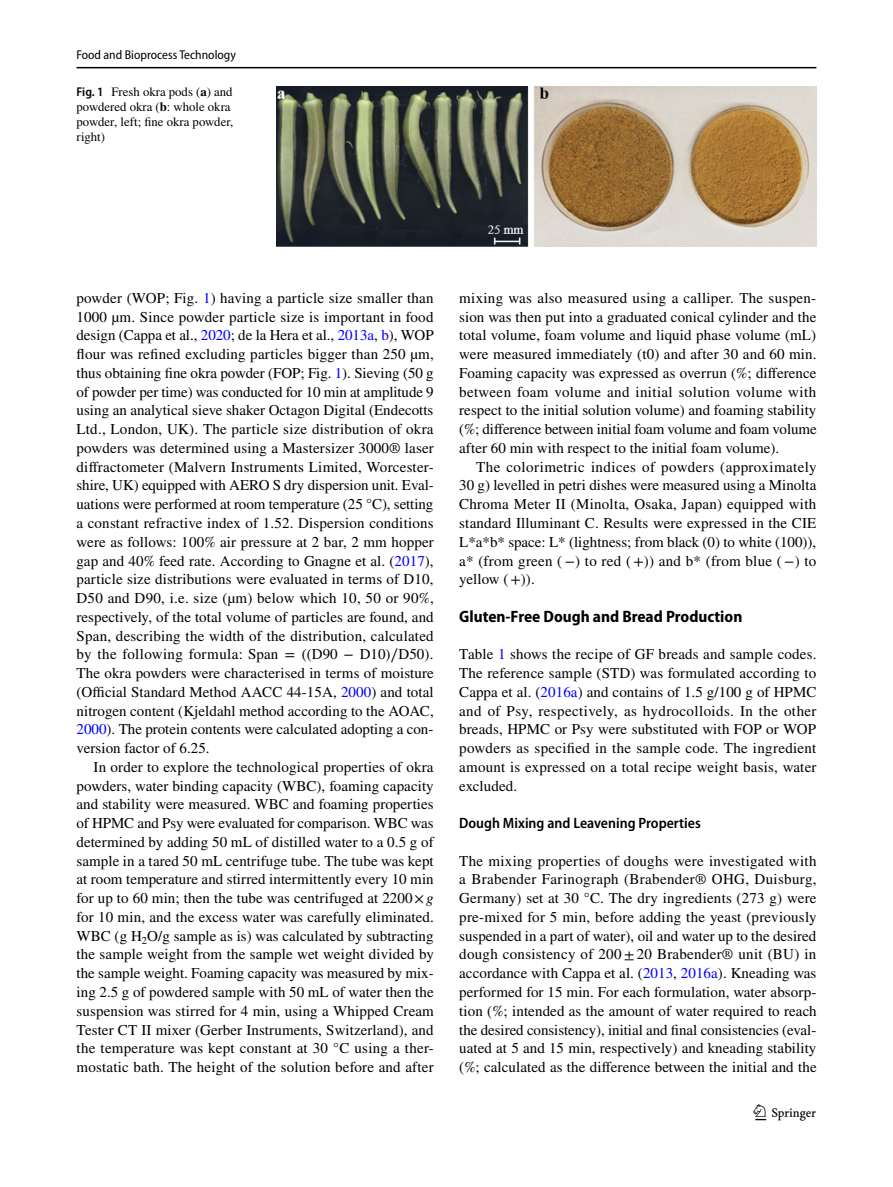
<style>
.page{position:relative;width:893px;height:1187px;background:#fff}
.page>*{position:absolute;margin:0;border:0;box-sizing:border-box;transform-origin:0 0}
.t1{font:22.5px "Springnew Regular 3";color:#000}
.t2{font:700 semi-condensed 16.5px "Myriad Pro";color:#000}
.t3{font:15px/18.8px "STIX";letter-spacing:.005em;color:#000;text-align:justify}
.t4{font:600 semi-condensed 15px "Myriad Pro";color:#000}
.t5{font:12.75px/15px "STIX";color:#000}
.t6{font:semi-condensed 12.75px "Myriad Pro";color:#000}
.s1{font-family:"Myriad Pro";font-weight:600;font-stretch:semi-condensed}
.s2{font-weight:700}
.s3{color:#00f}
.s4{font-family:"STIX Math"}
.s5{font-family:"STIX General"}
.s6{font-style:italic}
</style>
<div class="page">
<hr style="left:77px;top:67px;width:739px;height:1px;background:#000">
<img style="left:276px;top:87px;width:540px;height:160px">
<p class="t6" style="left:77px;top:48px;width:161px">Food and Bioprocess Technology</p>
<p class="t5" style="left:77px;top:85px;width:158px"><span class="s1">Fig. 1</span> Fresh okra pods (<span class="s2">a</span>) and powdered okra (<span class="s2">b</span>: whole okra powder, left; fine okra powder, right)</p>
<p class="t3" style="left:77px;top:289px;width:359px">powder (WOP; Fig. <span class="s3">1</span>) having a particle size smaller than 1000 µm. Since powder particle size is important in food design (Cappa et al., <span class="s3">2020</span>; de la Hera et al., <span class="s3">2013a</span>, <span class="s3">b</span>), WOP flour was refined excluding particles bigger than 250 µm, thus obtaining fine okra powder (FOP; Fig. <span class="s3">1</span>). Sieving (50 g of powder per time) was conducted for 10 min at amplitude 9 using an analytical sieve shaker Octagon Digital (Endecotts Ltd., London, UK). The particle size distribution of okra powders was determined using a Mastersizer 3000® laser diffractometer (Malvern Instruments Limited, Worcester&shy;shire, UK) equipped with AERO S dry dispersion unit. Eval&shy;uations were performed at room temperature (25 °C), setting a constant refractive index of 1.52. Dispersion conditions were as follows: 100% air pressure at 2 bar, 2 mm hopper gap and 40% feed rate. According to Gnagne et al. (<span class="s3">2017</span>), particle size distributions were evaluated in terms of D10, D50 and D90, i.e. size (µm) below which 10, 50 or 90%, respectively, of the total volume of particles are found, and Span, describing the width of the distribution, calculated by the following formula: <span class="s4">Span = ((D</span><span class="s5">90</span> <span class="s4">− D</span><span class="s5">10</span><span class="s4">)∕D</span><span class="s5">50</span><span class="s4">)</span>.<br>The okra powders were characterised in terms of moisture (Official Standard Method AACC 44-15A, <span class="s3">2000</span>) and total nitrogen content (Kjeldahl method according to the AOAC, <span class="s3">2000</span>). The protein contents were calculated adopting a con&shy;version factor of 6.25.</p>
<p class="t3" style="left:77px;top:758px;width:359px;text-indent:17px">In order to explore the technological properties of okra powders, water binding capacity (WBC), foaming capacity and stability were measured. WBC and foaming properties of HPMC and Psy were evaluated for comparison. WBC was determined by adding 50 mL of distilled water to a 0.5 g of sample in a tared 50 mL centrifuge tube. The tube was kept at room temperature and stirred intermittently every 10 min for up to 60 min; then the tube was centrifuged at 2200×<span class="s6">g </span>for 10 min, and the excess water was carefully eliminated.<br>WBC (g H<sub>2</sub>O/g sample as is) was calculated by subtracting the sample weight from the sample wet weight divided by the sample weight. Foaming capacity was measured by mix&shy;ing 2.5 g of powdered sample with 50 mL of water then the suspension was stirred for 4 min, using a Whipped Cream Tester CT II mixer (Gerber Instruments, Switzerland), and the temperature was kept constant at 30 °C using a ther&shy;mostatic bath. The height of the solution before and after</p>
<p class="t3" style="left:459px;top:289px;width:359px">mixing was also measured using a calliper. The suspen&shy;sion was then put into a graduated conical cylinder and the total volume, foam volume and liquid phase volume (mL) were measured immediately (t0) and after 30 and 60 min.<br>Foaming capacity was expressed as overrun (%; difference between foam volume and initial solution volume with respect to the initial solution volume) and foaming stability (%; difference between initial foam volume and foam volume after 60 min with respect to the initial foam volume).</p>
<p class="t3" style="left:459px;top:458px;width:359px;text-indent:17px">The colorimetric indices of powders (approximately 30 g) levelled in petri dishes were measured using a Minolta Chroma Meter II (Minolta, Osaka, Japan) equipped with standard Illuminant C. Results were expressed in the CIE L*a*b* space: L* (lightness; from black (0) to white (100)), a* (from green (−) to red (+)) and b* (from blue (−) to yellow (+)).</p>
<p class="t2" style="left:459px;top:607px;width:285px">Gluten‑Free Dough and Bread Production</p>
<p class="t3" style="left:459px;top:646px;width:359px">Table <span class="s3">1</span> shows the recipe of GF breads and sample codes.<br>The reference sample (STD) was formulated according to Cappa et al. (<span class="s3">2016a</span>) and contains of 1.5 g/100 g of HPMC and of Psy, respectively, as hydrocolloids. In the other breads, HPMC or Psy were substituted with FOP or WOP powders as specified in the sample code. The ingredient amount is expressed on a total recipe weight basis, water excluded.</p>
<p class="t4" style="left:459px;top:814px;width:243px">Dough Mixing and Leavening Properties</p>
<p class="t3" style="left:459px;top:852px;width:359px">The mixing properties of doughs were investigated with a Brabender Farinograph (Brabender® OHG, Duisburg, Germany) set at 30 °C. The dry ingredients (273 g) were pre-mixed for 5 min, before adding the yeast (previously suspended in a part of water), oil and water up to the desired dough consistency of 200±20 Brabender® unit (BU) in accordance with Cappa et al. (<span class="s3">2013</span>, <span class="s3">2016a</span>). Kneading was performed for 15 min. For each formulation, water absorp&shy;tion (%; intended as the amount of water required to reach the desired consistency), initial and final consistencies (eval&shy;uated at 5 and 15 min, respectively) and kneading stability (%; calculated as the difference between the initial and the</p>
<h1 class="t1" style="left:755px;top:1104px;width:62px">1 3</h1>
</div>
